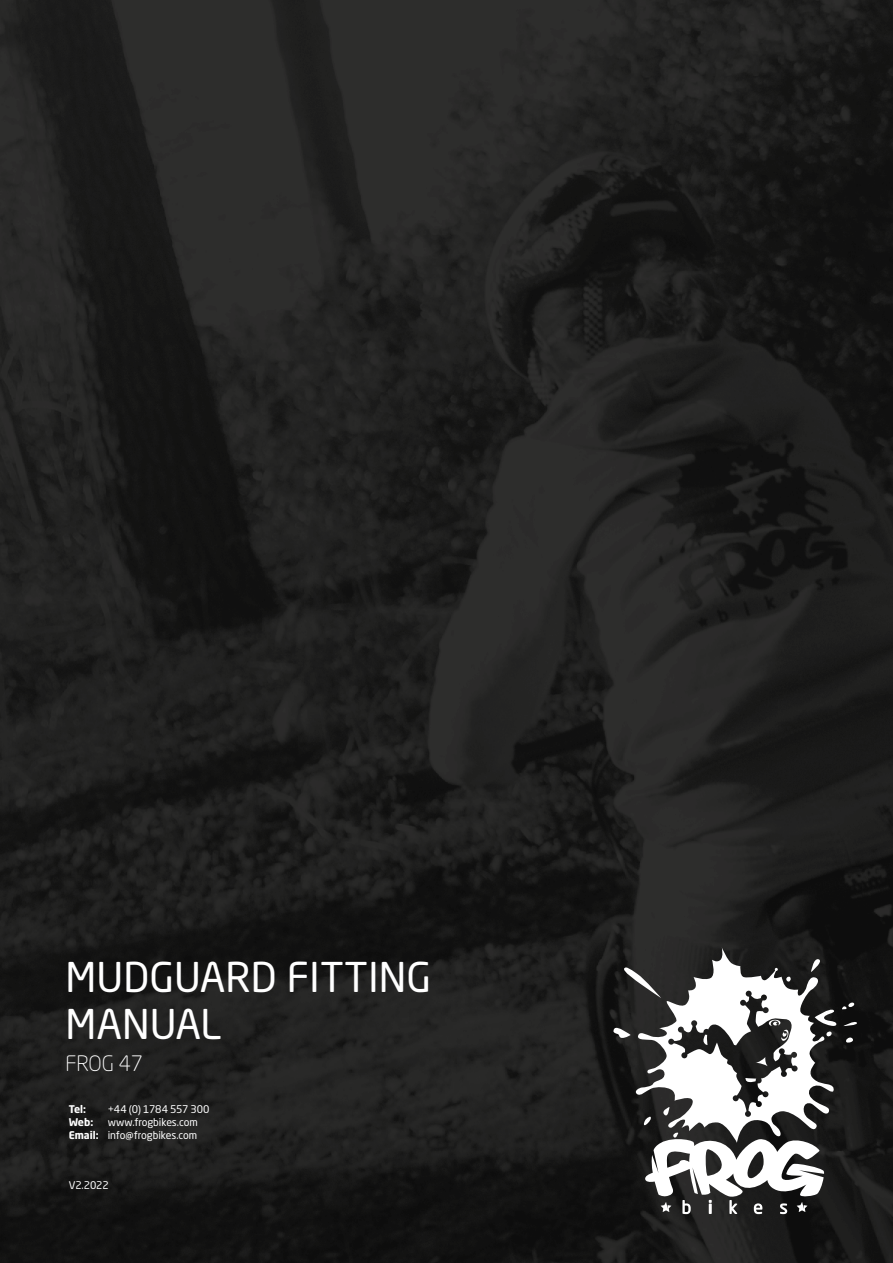
<style>
.page{position:relative;width:893px;height:1263px;background:#fff}
.page>*{position:absolute;margin:0;border:0;box-sizing:border-box;transform-origin:0 0}
.t1{font:40.5px/47.4px "Neo Sans Std";color:#fff}
.t2{font:300 21px "Neo Sans Std";color:#fff}
.t3{font:10.5px/12.6px "Neo Sans Std";letter-spacing:-.01em;color:#fff;text-align:right}
.t4{font:700 10.5px "Neo Sans Std";letter-spacing:-.005em;color:#fff}
.s1{font-weight:700}
</style>
<div class="page">
<img style="left:0;top:0;width:893px;height:1263px">
<svg style="left:612px;top:947px;width:247px;height:196px"></svg>
<svg style="left:645px;top:1135px;width:179px;height:79px"></svg>
<h1 class="t1" style="left:66px;top:953px;width:367px">MUDGUARD FITTING<br>MANUAL</h1>
<h2 class="t2" style="left:66px;top:1051px;width:79px">FROG 47</h2>
<p class="t4" style="left:69px;top:1103px;width:19px">Tel:</p>
<p class="t3" style="left:108px;top:1103px;width:103px">+44 (0) 1784 557 300</p>
<p class="t4" style="left:69px;top:1115px;width:26px">Web:</p>
<p class="t3" style="left:69px;top:1116px;width:130px">www.frogbikes.com<br><span class="s1">Email:</span> info@frogbikes.com</p>
<p class="t3" style="left:69px;top:1179px;width:42px">V2.2022</p>
</div>
